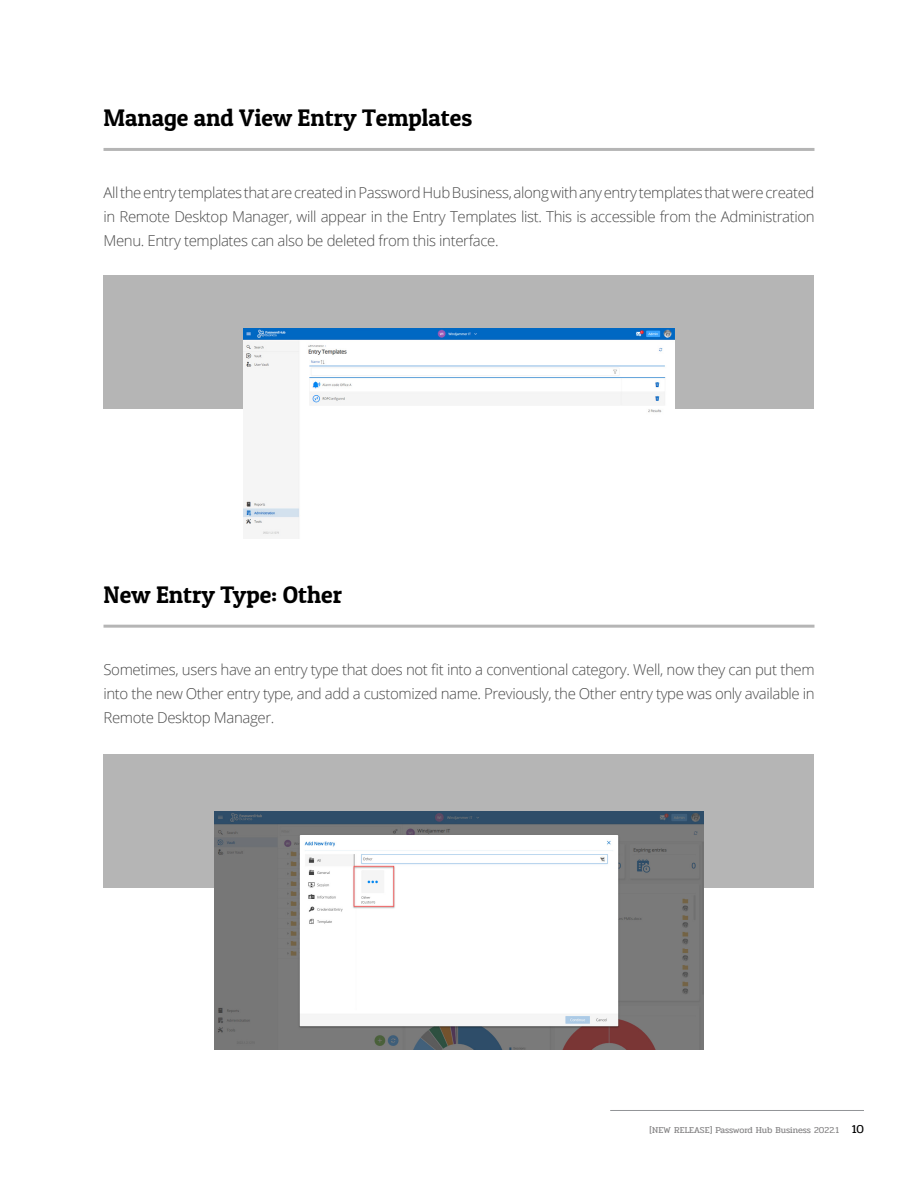
<style>
.page{position:relative;width:918px;height:1188px;background:#fff}
.page>*{position:absolute;margin:0;border:0;box-sizing:border-box;transform-origin:0 0}
.Sous-titre_level2{font:24px "Patua One";color:#000}
.t1{font:300 15px/24px "Open Sans";letter-spacing:-.025em;color:#4a4a4a;text-align:justify}
.t2{font:9px "Pridi";color:#858485}
.s1{font-size:12px;color:#000}
</style>
<div class="page">
<hr style="left:610px;top:1110px;width:254px;height:1px;background:#939598">
<hr style="left:104px;top:148px;width:710px;height:3px;background:#969696">
<div style="left:104px;top:275px;width:710px;height:134px;background:#b5b5b5"></div>
<img style="left:243px;top:328px;width:432px;height:211px">
<hr style="left:104px;top:625px;width:710px;height:3px;background:#969696">
<div style="left:104px;top:754px;width:710px;height:133px;background:#b5b5b5"></div>
<img style="left:215px;top:812px;width:488px;height:238px">
<p class="Sous-titre_level2" style="left:104px;top:103px;width:370px">Manage and View Entry Templates</p>
<p class="t1" style="left:104px;top:180px;width:713px">All the entry templates that are created in Password Hub Business, along with any entry templates that were created in Remote Desktop Manager, will appear in the Entry Templates list. This is accessible from the Administration Menu. Entry templates can also be deleted from this interface.</p>
<p class="Sous-titre_level2" style="left:104px;top:579px;width:240px">New Entry Type: Other</p>
<p class="t1" style="left:104px;top:657px;width:713px">Sometimes, users have an entry type that does not fit into a conventional category. Well, now they can put them into the new Other entry type, and add a customized name. Previously, the Other entry type was only available in Remote Desktop Manager.</p>
<p class="t2" style="left:650px;top:1124px;width:216px">[NEW RELEASE] Password Hub Business 2022.1 <span class="s1">10</span></p>
</div>
